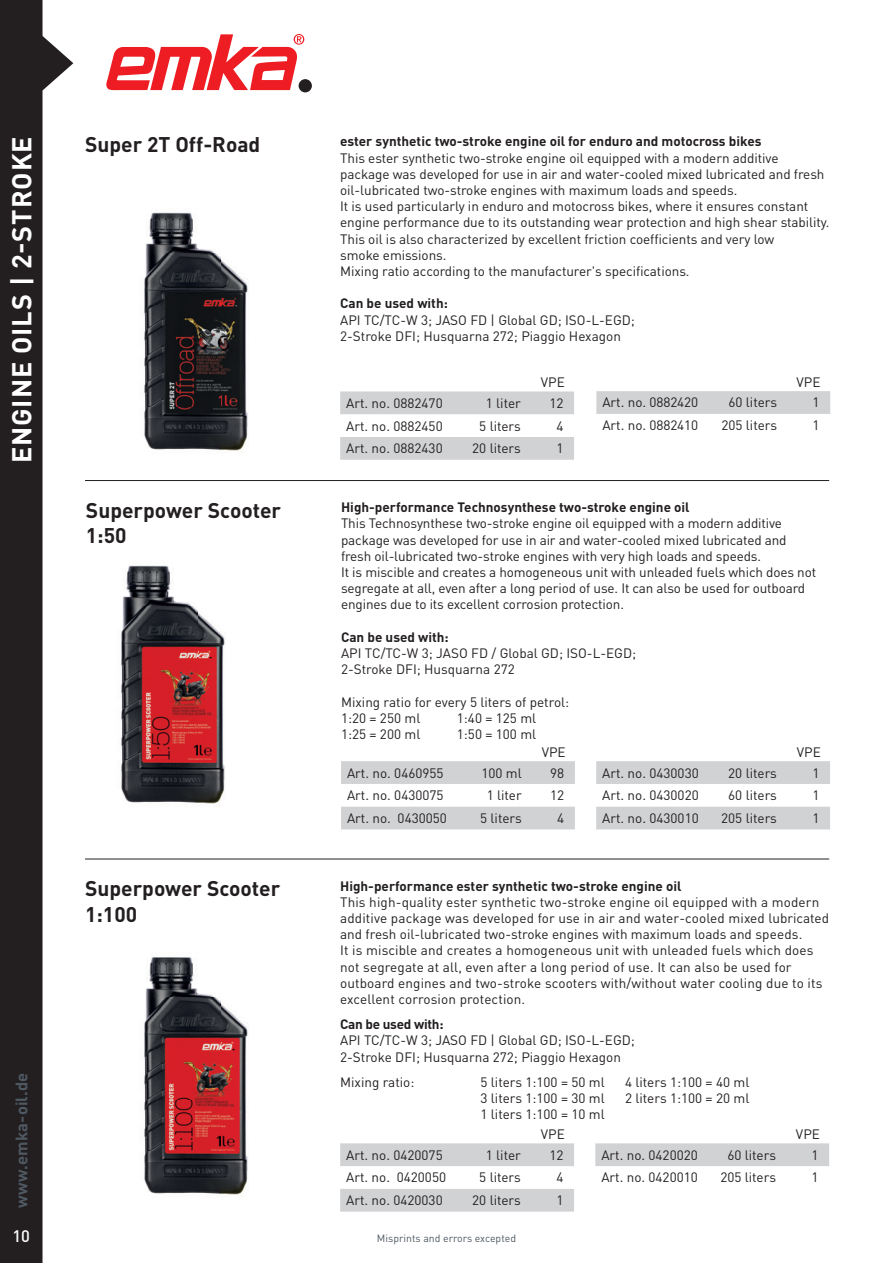
<style>
.page{position:relative;width:893px;height:1263px;background:#fff}
.page>*{position:absolute;margin:0;border:0;box-sizing:border-box;transform-origin:0 0}
.t1{font:700 27px "DIN Pro";letter-spacing:.035em;color:#fff}
.t2{font:700 21px/25.2px "DIN Pro";color:#231f20}
.t3{font:700 16.5px "DIN Pro";letter-spacing:.01em;color:#4f5963}
.t4{font:500 16.5px "DIN Pro";color:#fff}
.t5{font:13.5px/16.2px "DIN Pro";letter-spacing:-.005em;color:#231f20}
.t6{font:700 13.5px "DIN Pro";color:#231f20}
.t7{font:700 13.5px "DIN Pro";letter-spacing:-.02em;color:#231f20}
.t8{font:10.5px "DIN Pro";color:#4f5963}
</style>
<div class="page">
<svg style="left:0;top:0;width:73px;height:1263px;fill:#231f20"></svg>
<svg style="left:106px;top:34px;width:198px;height:57px"></svg>
<div style="left:299px;top:79px;width:13px;height:13px;background:#231f20;border-radius:50%"></div>
<img style="left:144px;top:212px;width:104px;height:239px">
<svg style="left:340px;top:391px;width:234px;height:69px"></svg>
<div style="left:596px;top:391px;width:234px;height:23px;background:#d1d2d4"></div>
<hr style="left:85px;top:859px;width:744px;height:1px;background:#231f20">
<hr style="left:85px;top:480px;width:744px;height:1px;background:#231f20">
<svg style="left:340px;top:1143px;width:234px;height:68px"></svg>
<div style="left:595px;top:1143px;width:234px;height:23px;background:#d1d2d4"></div>
<img style="left:144px;top:957px;width:104px;height:238px">
<img style="left:121px;top:565px;width:104px;height:239px">
<svg style="left:341px;top:761px;width:234px;height:68px"></svg>
<svg style="left:596px;top:761px;width:234px;height:68px"></svg>
<h1 class="t1" style="left:4px;top:463px;width:328px;rotate:-90deg">ENGINE OILS | 2-STROKE</h1>
<p class="t3" style="left:11px;top:1208px;width:137px;rotate:-90deg">www.emka-oil.de</p>
<p class="t4" style="left:12px;top:1225px;width:19px">10</p>
<h2 class="t2" style="left:85px;top:131px;width:177px">Super 2T Off-Road</h2>
<p class="t6" style="left:340px;top:133px;width:423px">ester synthetic two-stroke engine oil for enduro and motocross bikes</p>
<p class="t5" style="left:340px;top:149px;width:491px">This ester synthetic two-stroke engine oil equipped with a modern additive package was developed for use in air and water-cooled mixed lubricated and fresh oil-lubricated two-stroke engines with maximum loads and speeds.<br>It is used particularly in enduro and motocross bikes, where it ensures constant engine performance due to its outstanding wear protection and high shear stability.<br>This oil is also characterized by excellent friction coefficients and very low<br>smoke emissions.<br>Mixing ratio according to the manufacturer's specifications.</p>
<p class="t6" style="left:340px;top:295px;width:109px">Can be used with:</p>
<p class="t5" style="left:340px;top:311px;width:296px">API TC/TC-W 3; JASO FD | Global GD; ISO-L-EGD;<br>2-Stroke DFI; Husquarna 272; Piaggio Hexagon</p>
<p class="t5" style="left:541px;top:374px;width:25px">VPE</p>
<p class="t5" style="left:346px;top:394px;width:98px">Art. no. 0882470</p>
<p class="t5" style="left:486px;top:394px;width:37px">1 liter</p>
<p class="t5" style="left:549px;top:394px;width:16px">12</p>
<p class="t5" style="left:346px;top:417px;width:98px">Art. no. 0882450</p>
<p class="t5" style="left:479px;top:417px;width:43px">5 liters</p>
<p class="t5" style="left:556px;top:417px;width:9px">4</p>
<p class="t5" style="left:346px;top:440px;width:98px">Art. no. 0882430</p>
<p class="t5" style="left:472px;top:440px;width:50px">20 liters</p>
<p class="t5" style="left:556px;top:440px;width:9px">1</p>
<p class="t5" style="left:796px;top:373px;width:25px">VPE</p>
<p class="t5" style="left:602px;top:394px;width:97px">Art. no. 0882420</p>
<p class="t5" style="left:728px;top:394px;width:50px">60 liters</p>
<p class="t5" style="left:813px;top:394px;width:9px">1</p>
<p class="t5" style="left:602px;top:417px;width:97px">Art. no. 0882410</p>
<p class="t5" style="left:721px;top:417px;width:57px">205 liters</p>
<p class="t5" style="left:813px;top:417px;width:9px">1</p>
<h2 class="t2" style="left:86px;top:497px;width:197px">Superpower Scooter<br>1:50</h2>
<p class="t6" style="left:341px;top:498px;width:350px">High-performance Technosynthese two-stroke engine oil</p>
<p class="t5" style="left:341px;top:515px;width:477px">This Technosynthese two-stroke engine oil equipped with a modern additive package was developed for use in air and water-cooled mixed lubricated and fresh oil-lubricated two-stroke engines with very high loads and speeds.<br>It is miscible and creates a homogeneous unit with unleaded fuels which does not segregate at all, even after a long period of use. It can also be used for outboard engines due to its excellent corrosion protection.</p>
<p class="t6" style="left:341px;top:628px;width:109px">Can be used with:</p>
<p class="t5" style="left:341px;top:645px;width:297px">API TC/TC-W 3; JASO FD / Global GD; ISO-L-EGD;<br>2-Stroke DFI; Husquarna 272</p>
<p class="t5" style="left:341px;top:693px;width:230px">Mixing ratio for every 5 liters of petrol:<br>1:20 = 250 ml</p>
<p class="t5" style="left:457px;top:709px;width:81px">1:40 = 125 ml</p>
<p class="t5" style="left:341px;top:726px;width:81px">1:25 = 200 ml</p>
<p class="t5" style="left:457px;top:726px;width:81px">1:50 = 100 ml</p>
<p class="t5" style="left:347px;top:764px;width:98px">Art. no. 0460955</p>
<p class="t5" style="left:481px;top:764px;width:42px">100 ml</p>
<p class="t5" style="left:550px;top:764px;width:16px">98</p>
<p class="t5" style="left:347px;top:787px;width:98px">Art. no. 0430075</p>
<p class="t5" style="left:487px;top:787px;width:37px">1 liter</p>
<p class="t5" style="left:550px;top:787px;width:16px">12</p>
<p class="t5" style="left:347px;top:810px;width:101px">Art. no. 0430050</p>
<p class="t5" style="left:480px;top:810px;width:43px">5 liters</p>
<p class="t5" style="left:557px;top:810px;width:9px">4</p>
<p class="t5" style="left:542px;top:743px;width:25px">VPE</p>
<p class="t5" style="left:797px;top:743px;width:25px">VPE</p>
<p class="t5" style="left:602px;top:764px;width:98px">Art. no. 0430030</p>
<p class="t5" style="left:728px;top:764px;width:50px">20 liters</p>
<p class="t5" style="left:812px;top:764px;width:9px">1</p>
<p class="t5" style="left:602px;top:787px;width:98px">Art. no. 0430020</p>
<p class="t5" style="left:728px;top:787px;width:50px">60 liters</p>
<p class="t5" style="left:812px;top:787px;width:9px">1</p>
<p class="t5" style="left:602px;top:810px;width:98px">Art. no. 0430010</p>
<p class="t5" style="left:721px;top:810px;width:57px">205 liters</p>
<p class="t5" style="left:812px;top:810px;width:9px">1</p>
<h2 class="t2" style="left:85px;top:875px;width:197px">Superpower Scooter<br>1:100</h2>
<p class="t6" style="left:340px;top:877px;width:343px">High-performance ester synthetic two-stroke engine oil</p>
<p class="t5" style="left:340px;top:893px;width:490px">This high-quality ester synthetic two-stroke engine oil equipped with a modern additive package was developed for use in air and water-cooled mixed lubricated and fresh oil-lubricated two-stroke engines with maximum loads and speeds.<br>It is miscible and creates a homogeneous unit with unleaded fuels which does not segregate at all, even after a long period of use. It can also be used for outboard engines and two-stroke scooters with/without water cooling due to its excellent corrosion protection.</p>
<p class="t7" style="left:340px;top:1015px;width:105px">Can be used with:</p>
<p class="t5" style="left:340px;top:1032px;width:296px">API TC/TC-W 3; JASO FD | Global GD; ISO-L-EGD;<br>2-Stroke DFI; Husquarna 272; Piaggio Hexagon</p>
<p class="t5" style="left:340px;top:1073px;width:76px">Mixing ratio:</p>
<p class="t5" style="left:480px;top:1073px;width:126px">5 liters 1:100 = 50 ml</p>
<p class="t5" style="left:625px;top:1073px;width:126px">4 liters 1:100 = 40 ml</p>
<p class="t5" style="left:480px;top:1090px;width:126px">3 liters 1:100 = 30 ml</p>
<p class="t5" style="left:625px;top:1090px;width:126px">2 liters 1:100 = 20 ml</p>
<p class="t5" style="left:480px;top:1106px;width:126px">1 liters 1:100 = 10 ml</p>
<p class="t5" style="left:346px;top:1146px;width:98px">Art. no. 0420075</p>
<p class="t5" style="left:486px;top:1146px;width:37px">1 liter</p>
<p class="t5" style="left:549px;top:1146px;width:16px">12</p>
<p class="t5" style="left:346px;top:1169px;width:101px">Art. no. 0420050</p>
<p class="t5" style="left:479px;top:1169px;width:43px">5 liters</p>
<p class="t5" style="left:556px;top:1169px;width:9px">4</p>
<p class="t5" style="left:346px;top:1192px;width:98px">Art. no. 0420030</p>
<p class="t5" style="left:472px;top:1192px;width:50px">20 liters</p>
<p class="t5" style="left:556px;top:1192px;width:9px">1</p>
<p class="t5" style="left:541px;top:1125px;width:25px">VPE</p>
<p class="t5" style="left:796px;top:1125px;width:25px">VPE</p>
<p class="t5" style="left:601px;top:1146px;width:98px">Art. no. 0420020</p>
<p class="t5" style="left:727px;top:1146px;width:50px">60 liters</p>
<p class="t5" style="left:811px;top:1146px;width:9px">1</p>
<p class="t5" style="left:601px;top:1169px;width:98px">Art. no. 0420010</p>
<p class="t5" style="left:720px;top:1169px;width:57px">205 liters</p>
<p class="t5" style="left:811px;top:1169px;width:9px">1</p>
<p class="t8" style="left:377px;top:1231px;width:141px">Misprints and errors excepted</p>
</div>
